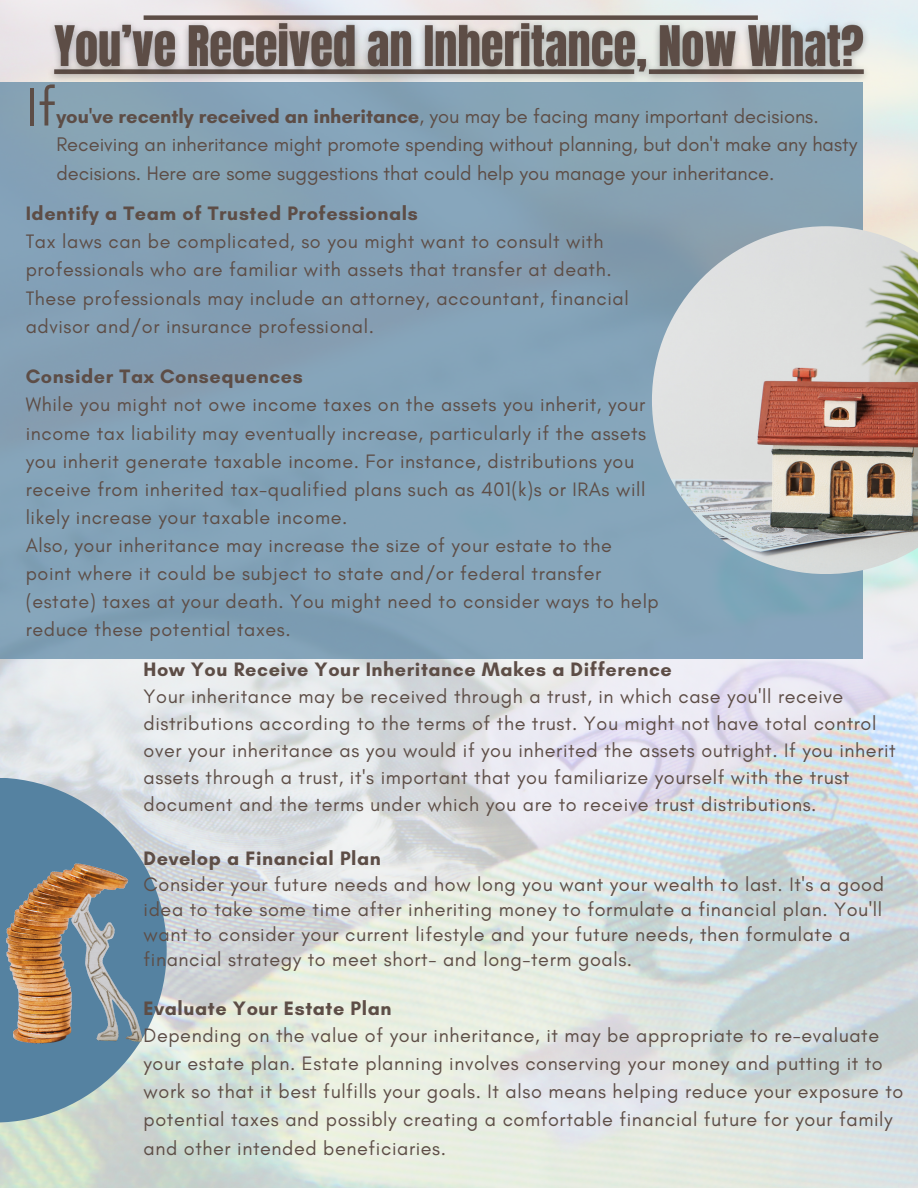
<style>
.page{position:relative;width:918px;height:1188px;background:#fff}
.page>*{position:absolute;margin:0;border:0;box-sizing:border-box;transform-origin:0 0}
.t1{font:54.75px "Glacial Indifference";color:#5d4d46}
.t2{font:20.1px/28.2px "Glacial Indifference";color:#5d4d46}
.t3{font:19.8px/28.2px "Glacial Indifference";letter-spacing:.03em;color:#5d4d46}
.t4{font:700 19.8px "Glacial Indifference";letter-spacing:.03em;color:#5d4d46}
.s1{font-weight:700}
</style>
<div class="page">
<div style="left:0;top:82px;width:863px;height:576px;background:#85a3b7"></div>
<svg style="left:0;top:778px;width:167px;height:345px;background:#8fabba"></svg>
<img style="left:0;top:843px;width:167px;height:214px">
<img style="left:652px;top:226px;width:266px;height:348px">
<img style="left:42px;top:13px;width:834px;height:74px">
<div style="left:144px;top:15px;width:614px;height:5px;background:#5d4d46"></div>
<p class="t1" style="left:26px;top:74px;width:32px">If</p>
<p class="t2" style="left:56px;top:102px;width:802px"><span class="s1">you've recently received an inheritance</span>, you may be facing many important decisions.<br>Receiving an inheritance might promote spending without planning, but don't make any hasty decisions. Here are some suggestions that could help you manage your inheritance.</p>
<p class="t4" style="left:26px;top:201px;width:394px">Identify a Team of Trusted Professionals</p>
<p class="t3" style="left:26px;top:227px;width:605px">Tax laws can be complicated, so you might want to consult with professionals who are familiar with assets that transfer at death.<br>These professionals may include an attorney, accountant, financial advisor and/or insurance professional.</p>
<p class="t4" style="left:26px;top:364px;width:279px">Consider Tax Consequences</p>
<p class="t3" style="left:26px;top:390px;width:622px">While you might not owe income taxes on the assets you inherit, your income tax liability may eventually increase, particularly if the assets you inherit generate taxable income. For instance, distributions you receive from inherited tax-qualified plans such as 401(k)s or IRAs will likely increase your taxable income.</p>
<p class="t3" style="left:26px;top:531px;width:635px">Also, your inheritance may increase the size of your estate to the point where it could be subject to state and/or federal transfer (estate) taxes at your death. You might need to consider ways to help reduce these potential taxes.</p>
<p class="t4" style="left:144px;top:658px;width:530px">How You Receive Your Inheritance Makes a Difference</p>
<p class="t3" style="left:144px;top:683px;width:754px;line-height:27px">Your inheritance may be received through a trust, in which case you'll receive distributions according to the terms of the trust. You might not have total control over your inheritance as you would if you inherited the assets outright. If you inherit assets through a trust, it's important that you familiarize yourself with the trust document and the terms under which you are to receive trust distributions.</p>
<p class="t4" style="left:144px;top:847px;width:239px">Develop a Financial Plan</p>
<p class="t3" style="left:144px;top:872px;width:742px;line-height:24.8px">Consider your future needs and how long you want your wealth to last. It's a good idea to take some time after inheriting money to formulate a financial plan. You'll want to consider your current lifestyle and your future needs, then formulate a financial strategy to meet short- and long-term goals.</p>
<p class="t4" style="left:144px;top:996px;width:249px">Evaluate Your Estate Plan</p>
<p class="t3" style="left:144px;top:1021px;width:761px">Depending on the value of your inheritance, it may be appropriate to re-evaluate your estate plan. Estate planning involves conserving your money and putting it to work so that it best fulfills your goals. It also means helping reduce your exposure to potential taxes and possibly creating a comfortable financial future for your family and other intended beneficiaries.</p>
</div>
